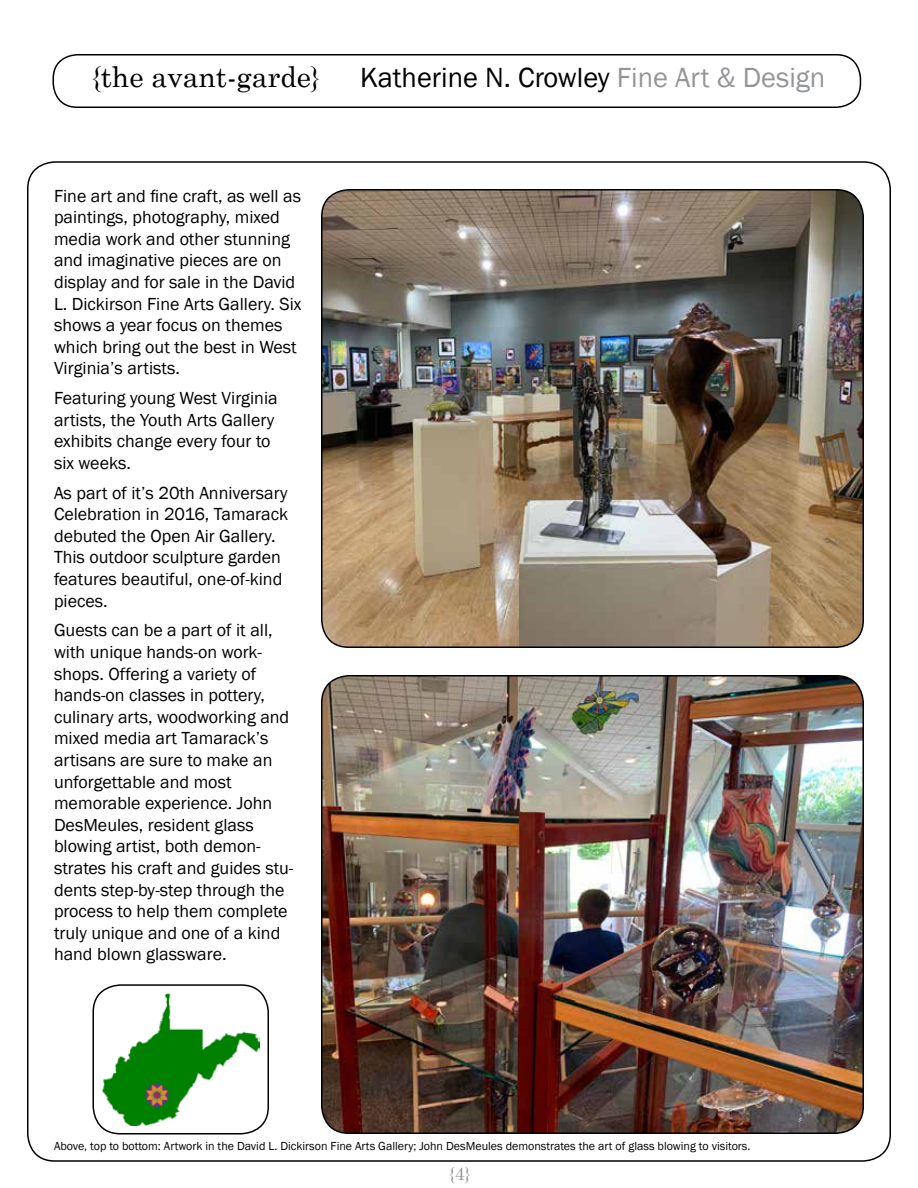
<style>
.page{position:relative;width:918px;height:1188px;background:#fff}
.page>*{position:absolute;margin:0;border:0;box-sizing:border-box;transform-origin:0 0}
.t1{font:28.5px "Franklin Gothic";color:#000}
.t2{font:28.5px "Century Schoolbook";color:#000}
.t3{font:18px/21.6px "Franklin Gothic";color:#000}
.t4{font:18px "Century Schoolbook";color:#939598}
.t5{font:12px "Franklin Gothic";color:#000}
.s1{color:#939598}
</style>
<div class="page">
<div style="left:52px;top:54px;width:809px;height:54px;border:2px solid #000;border-radius:24px"></div>
<img style="left:322px;top:190px;width:541px;height:457px">
<div style="left:321px;top:189px;width:543px;height:459px;border:2px solid #000;border-radius:27px"></div>
<img style="left:322px;top:676px;width:541px;height:457px">
<div style="left:321px;top:675px;width:543px;height:459px;border:2px solid #000;border-radius:27px"></div>
<img style="left:103px;top:993px;width:157px;height:132px">
<div style="left:92px;top:984px;width:177px;height:151px;border:2px solid #000;border-radius:27px"></div>
<img style="left:144px;top:1084px;width:26px;height:22px">
<h1 class="t2" style="left:91px;top:53px;width:231px">{the avant-garde}</h1>
<h1 class="t1" style="left:360px;top:60px;width:467px">Katherine N. Crowley <span class="s1">Fine Art &amp; Design</span></h1>
<p class="t3" style="left:54px;top:185px;width:249px">Fine art and fine craft, as well as paintings, photography, mixed media work and other stunning and imaginative pieces are on display and for sale in the David<br>L. Dickirson Fine Arts Gallery. Six shows a year focus on themes which bring out the best in West<br>Virginia’s artists.</p>
<p class="t3" style="left:54px;top:388px;width:225px">Featuring young West Virginia artists, the Youth Arts Gallery exhibits change every four to six weeks.</p>
<p class="t3" style="left:54px;top:482px;width:236px">As part of it’s 20th Anniversary<br>Celebration in 2016, Tamarack debuted the Open Air Gallery.<br>This outdoor sculpture garden features beautiful, one-of-kind pieces.</p>
<p class="t3" style="left:54px;top:620px;width:241px">Guests can be a part of it all, with unique hands-on work&shy;shops. Offering a variety of hands-on classes in pottery, culinary arts, woodworking and mixed media art Tamarack’s artisans are sure to make an unforgettable and most memorable experience. John<br>DesMeules, resident glass blowing artist, both demon&shy;strates his craft and guides stu&shy;dents step-by-step through the process to help them complete truly unique and one of a kind hand blown glassware.</p>
<p class="t5" style="left:54px;top:1138px;width:698px">Above, top to bottom: Artwork in the David L. Dickirson Fine Arts Gallery; John DesMeules demonstrates the art of glass blowing to visitors.</p>
<p class="t4" style="left:449px;top:1158px;width:23px">{4}</p>
</div>
